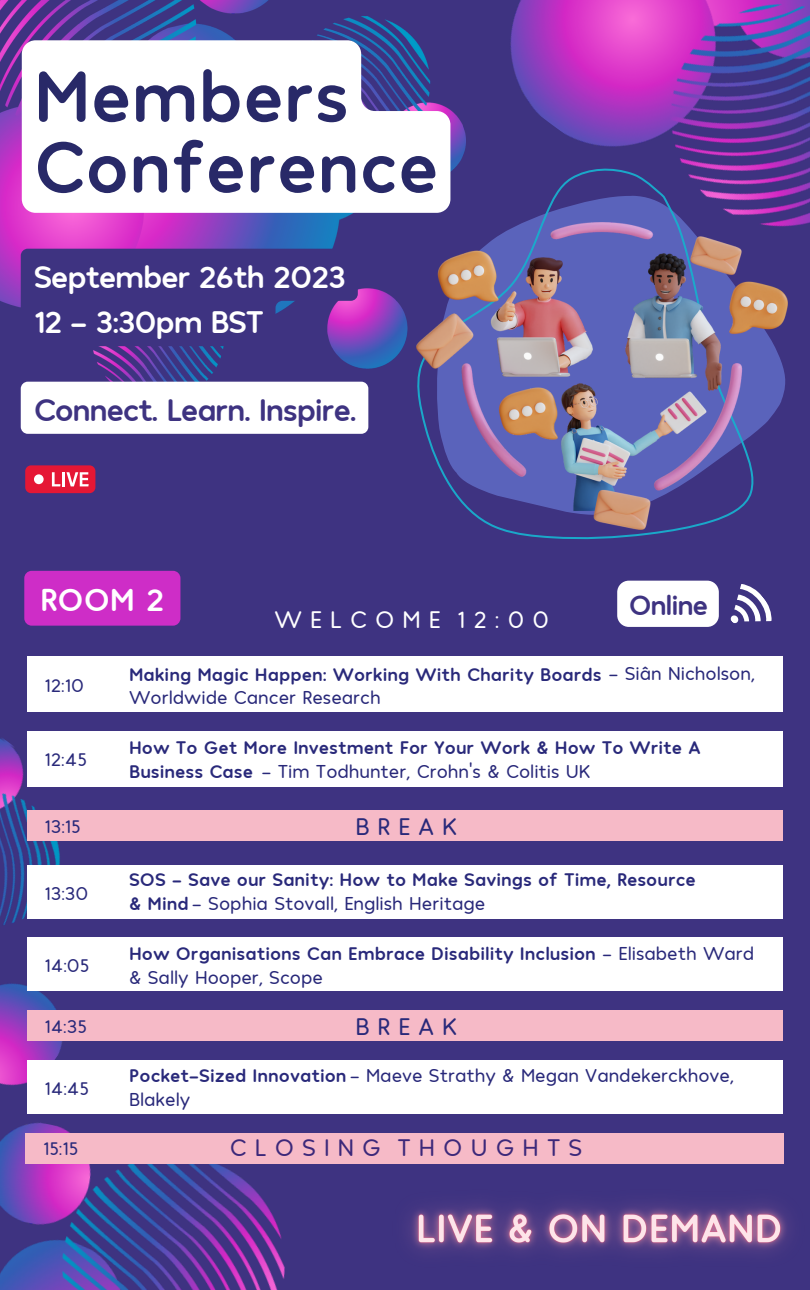
<style>
.page{position:relative;width:810px;height:1290px;background:#3e3381}
.page>*{position:absolute;margin:0;border:0;box-sizing:border-box;transform-origin:0 0}
.t1{font:700 74.7px "Hank Rnd";color:#282968}
.t2{font:700 33px "Hank Rnd";color:#fff}
.t3{font:700 32.5px "Hank Rnd";letter-spacing:-.04em;color:#fff}
.t4{font:700 32.5px "Hank Rnd";letter-spacing:-.04em;color:#3e3381}
.t5{font:700 28.9px "Hank Rnd";letter-spacing:-.04em;color:#3e3381}
.t6{font:24.4px "Hank Rnd";letter-spacing:.335em;color:#3c287a}
.t7{font:24.4px "Hank Rnd";letter-spacing:.335em;color:#fff}
.t8{font:24.4px "Hank Rnd";letter-spacing:.335em;color:#29297a}
.t9{font:700 19px/24px "Hank Rnd";color:#29297a}
.t10{font:19px "Hank Rnd";color:#29297a}
.t11{font:18.9px "Hank Rnd";color:#29297a}
.s1{font-weight:400}
.s2{font-weight:700}
</style>
<div class="page">
<img style="left:510px;top:0;width:300px;height:226px">
<img style="left:190px;top:1163px;width:147px;height:127px">
<img style="left:0;top:586px;width:190px;height:704px">
<div style="left:27px;top:657px;width:756px;height:55px;background:#fff"></div>
<div style="left:27px;top:731px;width:756px;height:55px;background:#fff"></div>
<div style="left:27px;top:865px;width:756px;height:53px;background:#fff"></div>
<div style="left:27px;top:811px;width:756px;height:30px;background:#f6bac7"></div>
<div style="left:26px;top:1133px;width:758px;height:30px;background:#f6bac7"></div>
<div style="left:27px;top:938px;width:756px;height:53px;background:#fff"></div>
<div style="left:27px;top:1010px;width:756px;height:31px;background:#f6bac7"></div>
<div style="left:27px;top:1060px;width:756px;height:54px;background:#fff"></div>
<div style="left:25px;top:465px;width:70px;height:28px;background:#e51735;border-radius:6px"></div>
<svg style="left:52px;top:472px;width:37px;height:14px"></svg>
<div style="left:34px;top:474px;width:10px;height:10px;background:#fff;border-radius:50%"></div>
<img style="left:0;top:0;width:466px;height:401px">
<div style="left:21px;top:382px;width:347px;height:52px;background:#fff;border-radius:7px"></div>
<svg style="left:22px;top:40px;width:428px;height:173px;fill:#fff"></svg>
<svg style="left:730px;top:584px;width:42px;height:40px"></svg>
<div style="left:617px;top:581px;width:102px;height:46px;background:#fff;border-radius:12px"></div>
<svg style="left:417px;top:168px;width:339px;height:372px"></svg>
<img style="left:417px;top:223px;width:371px;height:306px">
<img style="left:369px;top:1163px;width:419px;height:89px">
<div style="left:24px;top:571px;width:156px;height:55px;background:#ce2dc7;border-radius:7px"></div>
<svg style="left:21px;top:249px;width:337px;height:97px"></svg>
<p class="t1" style="left:34px;top:46px;width:317px">Members</p>
<p class="t1" style="left:34px;top:117px;width:406px">Conference</p>
<p class="t3" style="left:34px;top:255px;width:314px">September 26th 2023</p>
<p class="t3" style="left:34px;top:301px;width:232px">12 - 3:30pm BST</p>
<p class="t4" style="left:34px;top:388px;width:325px">Connect. Learn. Inspire.</p>
<p class="t2" style="left:40px;top:578px;width:126px">ROOM 2</p>
<p class="t7" style="left:274px;top:603px;width:276px">WELCOME 12:00</p>
<p class="t5" style="left:629px;top:586px;width:81px">Online</p>
<p class="t10" style="left:44px;top:673px;width:41px">12:10</p>
<p class="t10" style="left:44px;top:747px;width:44px">12:45</p>
<p class="t9" style="left:129px;top:661px;width:627px">Making Magic Happen: Working With Charity Boards <span class="s1">- Siân Nicholson,</span></p>
<p class="t10" style="left:129px;top:685px;width:253px">Worldwide Cancer Research</p>
<p class="t9" style="left:129px;top:734px;width:573px">How To Get More Investment For Your Work &amp; How To Write A<br>Business Case</p>
<p class="t10" style="left:262px;top:759px;width:330px">- Tim Todhunter, Crohn's &amp; Colitis UK</p>
<p class="t11" style="left:45px;top:814px;width:38px">13:15</p>
<p class="t8" style="left:355px;top:810px;width:103px">BREAK</p>
<p class="t10" style="left:44px;top:880px;width:45px">13:30</p>
<p class="t10" style="left:44px;top:953px;width:46px">14:05</p>
<p class="t9" style="left:129px;top:866px;width:568px">SOS - Save our Sanity: How to Make Savings of Time, Resource &amp; Mind <span class="s1">- Sophia Stovall, English Heritage</span></p>
<p class="t9" style="left:129px;top:941px;width:627px">How Organisations Can Embrace Disability Inclusion <span class="s1">- Elisabeth Ward</span></p>
<p class="t10" style="left:129px;top:965px;width:195px">&amp; Sally Hooper, Scope</p>
<p class="t11" style="left:45px;top:1014px;width:44px">14:35</p>
<p class="t8" style="left:355px;top:1010px;width:103px">BREAK</p>
<p class="t10" style="left:44px;top:1076px;width:46px">14:45</p>
<p class="t10" style="left:129px;top:1063px;width:606px"><span class="s2">Pocket-Sized Innovation</span> - Maeve Strathy &amp; Megan Vandekerckhove,</p>
<p class="t10" style="left:129px;top:1087px;width:63px">Blakely</p>
<p class="t11" style="left:43px;top:1136px;width:37px">15:15</p>
<p class="t6" style="left:230px;top:1132px;width:354px">CLOSING THOUGHTS</p>
</div>
